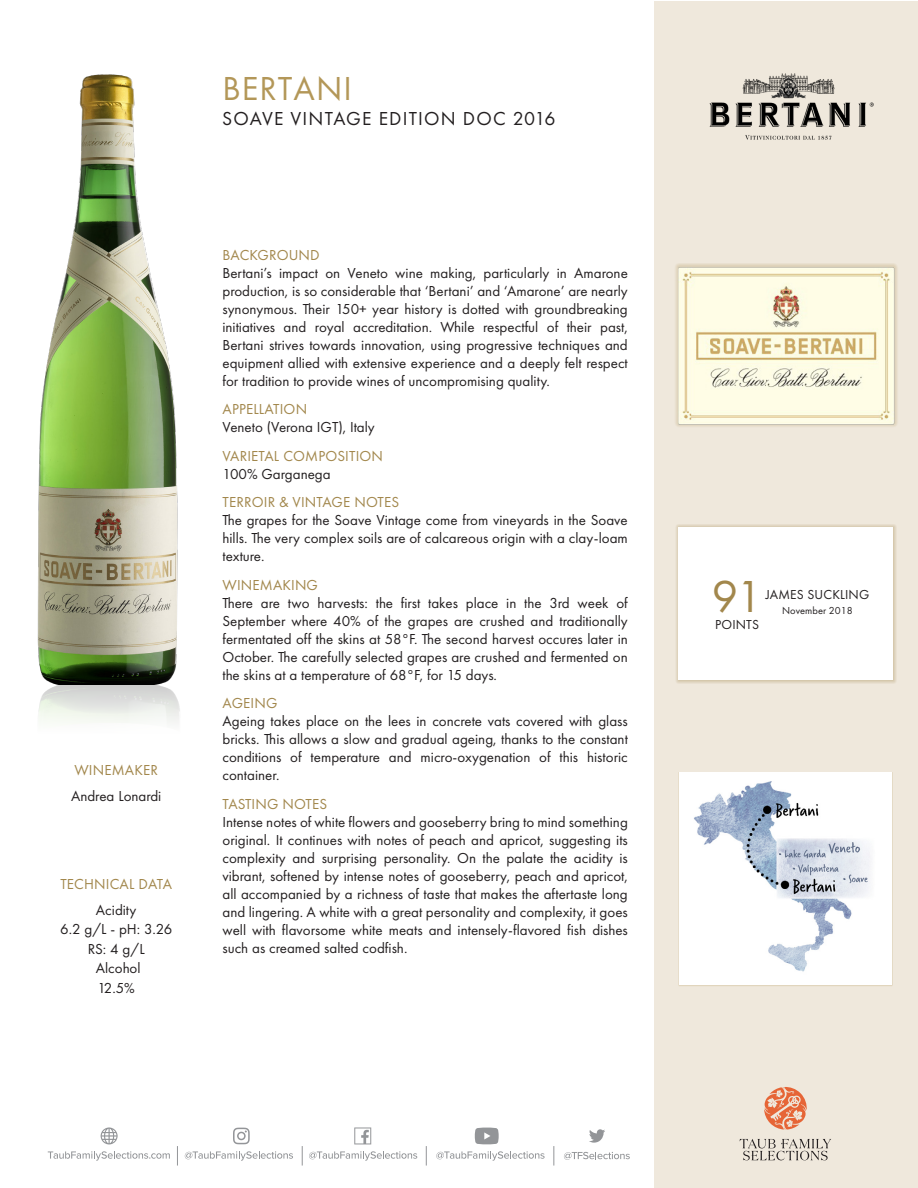
<style>
.page{position:relative;width:918px;height:1188px;background:#fff}
.page>*{position:absolute;margin:0;border:0;box-sizing:border-box;transform-origin:0 0}
.t1{font:46.5px "Futura PT";color:#a2874c}
.t2{font:34.5px "Futura PT";letter-spacing:.03em;color:#b39758}
.t3{font:19.5px "Futura PT";letter-spacing:.06em;color:#231f20}
.t4{font:15px/18px "Futura PT";color:#231f20;text-align:justify}
.t5{font:15px "Futura PT";letter-spacing:.01em;color:#a2874c}
.t6{font:13.5px "Futura PT";letter-spacing:.01em;color:#231f20}
.t7{font:10.5px "Futura PT";color:#231f20}
</style>
<div class="page">
<div style="left:654px;top:1px;width:263px;height:1186px;background:#efe8dc"></div>
<div style="left:675px;top:524px;width:221px;height:160px;background:#a2874c;opacity:.65"></div>
<div style="left:678px;top:527px;width:215px;height:153px;background:#fff"></div>
<img style="left:675px;top:263px;width:223px;height:164px">
<img style="left:37px;top:74px;width:143px;height:649px">
<div style="left:678px;top:772px;width:215px;height:215px;background:#b39758;opacity:.65"></div>
<img style="left:680px;top:773px;width:212px;height:212px">
<img style="left:709px;top:73px;width:165px;height:67px">
<svg style="left:564px;top:1152px;width:66px;height:8px"></svg>
<svg style="left:48px;top:1151px;width:122px;height:10px"></svg>
<svg style="left:185px;top:1151px;width:108px;height:10px"></svg>
<svg style="left:309px;top:1151px;width:108px;height:10px"></svg>
<svg style="left:436px;top:1151px;width:109px;height:10px"></svg>
<svg style="left:554px;top:1146px;width:1px;height:20px"></svg>
<svg style="left:302px;top:1146px;width:1px;height:20px"></svg>
<svg style="left:177px;top:1146px;width:1px;height:20px"></svg>
<svg style="left:354px;top:1127px;width:17px;height:17px"></svg>
<svg style="left:233px;top:1128px;width:17px;height:16px"></svg>
<svg style="left:426px;top:1146px;width:1px;height:20px"></svg>
<svg style="left:589px;top:1129px;width:16px;height:14px"></svg>
<svg style="left:101px;top:1127px;width:17px;height:17px"></svg>
<svg style="left:475px;top:1128px;width:24px;height:16px"></svg>
<svg style="left:740px;top:1139px;width:91px;height:21px"></svg>
<svg style="left:764px;top:1087px;width:43px;height:43px"></svg>
<p class="t5" style="left:74px;top:761px;width:85px">WINEMAKER</p>
<p class="t4" style="left:71px;top:786px;width:92px">Andrea Lonardi</p>
<p class="t5" style="left:60px;top:875px;width:113px">TECHNICAL DATA</p>
<p class="t4" style="left:60px;top:900px;width:114px;line-height:19.5px;text-align:center">Acidity<br>6.2 g/L - pH: 3.26<br>RS: 4 g/L<br>Alcohol<br>12.5%</p>
<h2 class="t2" style="left:222px;top:68px;width:131px">BERTANI</h2>
<h3 class="t3" style="left:222px;top:107px;width:335px">SOAVE VINTAGE EDITION DOC 2016</h3>
<p class="t5" style="left:223px;top:246px;width:99px">BACKGROUND</p>
<p class="t4" style="left:222px;top:264px;width:407px">Bertani’s impact on Veneto wine making, particularly in Amarone production, is so considerable that ‘Bertani’ and ‘Amarone’ are nearly synonymous. Their 150+ year history is dotted with groundbreaking initiatives and royal accreditation. While respectful of their past, Bertani strives towards innovation, using progressive techniques and equipment allied with extensive experience and a deeply felt respect for tradition to provide wines of uncompromising quality.</p>
<p class="t5" style="left:223px;top:400px;width:86px">APPELLATION</p>
<p class="t4" style="left:222px;top:418px;width:154px">Veneto (Verona IGT), Italy</p>
<p class="t5" style="left:223px;top:447px;width:162px">VARIETAL COMPOSITION</p>
<p class="t4" style="left:222px;top:465px;width:110px">100% Garganega</p>
<p class="t5" style="left:223px;top:493px;width:178px">TERROIR &amp; VINTAGE NOTES</p>
<p class="t4" style="left:222px;top:511px;width:407px">The grapes for the Soave Vintage come from vineyards in the Soave hills. The very complex soils are of calcareous origin with a clay-loam texture.</p>
<p class="t5" style="left:223px;top:576px;width:97px">WINEMAKING</p>
<p class="t4" style="left:222px;top:594px;width:407px">There are two harvests: the first takes place in the 3rd week of September where 40% of the grapes are crushed and traditionally fermentated off the skins at 58°F. The second harvest occures later in October. The carefully selected grapes are crushed and fermented on the skins at a temperature of 68°F, for 15 days.</p>
<p class="t5" style="left:223px;top:694px;width:56px">AGEING</p>
<p class="t4" style="left:222px;top:712px;width:407px">Ageing takes place on the lees in concrete vats covered with glass bricks. This allows a slow and gradual ageing, thanks to the constant conditions of temperature and micro-oxygenation of this historic container.</p>
<p class="t5" style="left:223px;top:795px;width:106px">TASTING NOTES</p>
<p class="t4" style="left:222px;top:813px;width:407px">Intense notes of white flowers and gooseberry bring to mind something original. It continues with notes of peach and apricot, suggesting its complexity and surprising personality. On the palate the acidity is vibrant, softened by intense notes of gooseberry, peach and apricot, all accompanied by a richness of taste that makes the aftertaste long and lingering. A white with a great personality and complexity, it goes well with flavorsome white meats and intensely-flavored fish dishes such as creamed salted codfish.</p>
<h1 class="t1" style="left:712px;top:569px;width:52px">91</h1>
<p class="t6" style="left:715px;top:616px;width:45px">POINTS</p>
<p class="t6" style="left:766px;top:587px;width:105px">JAMES SUCKLING</p>
<p class="t7" style="left:782px;top:604px;width:72px">November 2018</p>
</div>
